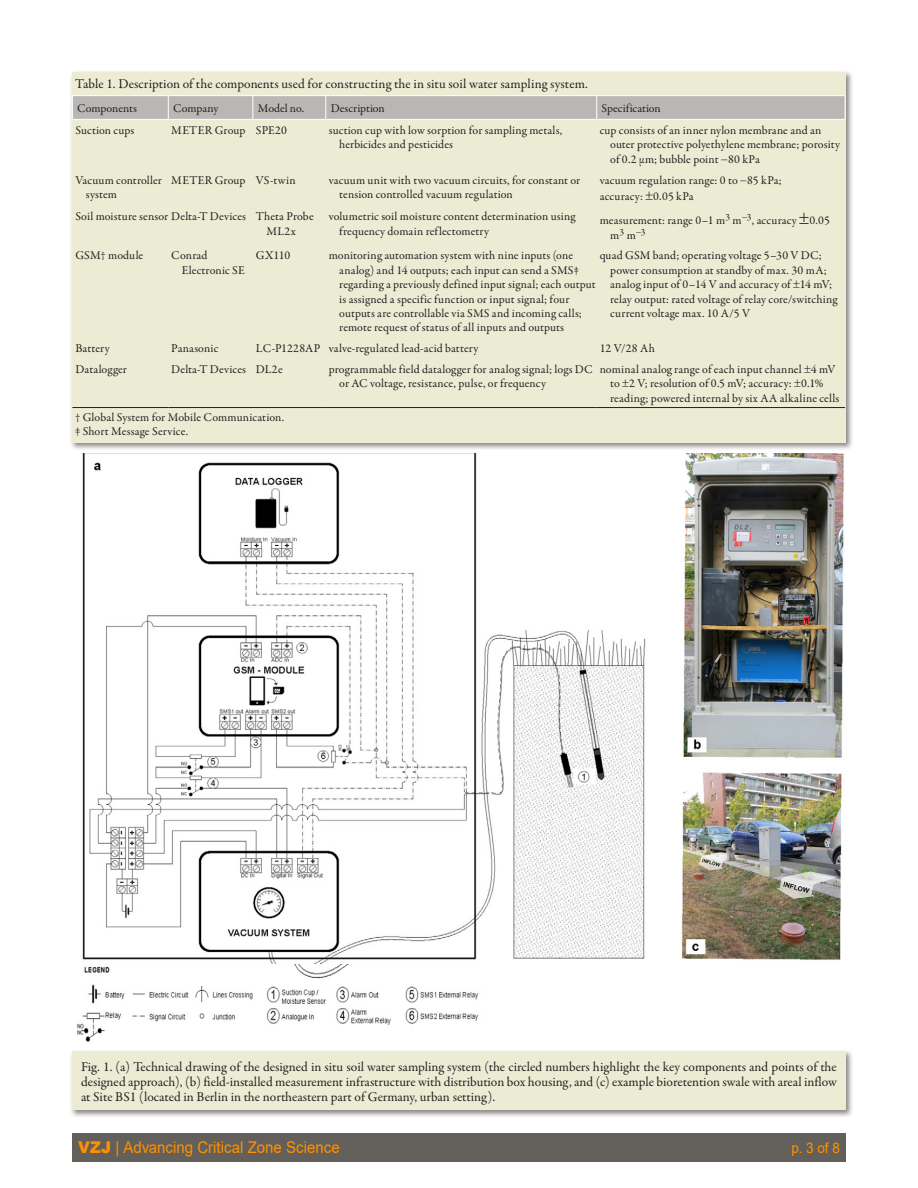
<style>
.page{position:relative;width:918px;height:1188px;background:#fff}
.page>*{position:absolute;margin:0;border:0;box-sizing:border-box;transform-origin:0 0}
.t1{font:16.2px "Arial";color:#ff9100;scale:.93 1}
.t2{font:14.55px "Arial";color:#ff9100;scale:.93 1}
.t3{font:13.5px/15px "Garamond Premr Pro";color:#231f20;text-align:justify}
.t4{font:12px/14.4px "Garamond Premr Pro";letter-spacing:.01em;color:#231f20}
.t5{font:12px "Garamond Premr Pro";letter-spacing:-.01em;color:#231f20}
.s1{font-weight:900}
</style>
<div class="page">
<div style="left:72px;top:1133px;width:774px;height:28px;background:#635f5b"></div>
<div style="left:70px;top:70px;width:784px;height:381px;background:#635f5b;opacity:.75"></div>
<div style="left:72px;top:72px;width:774px;height:371px;background:#ececd4"></div>
<hr style="left:72px;top:95px;width:96px;height:1px;background:#fff">
<hr style="left:168px;top:95px;width:85px;height:1px;background:#fff">
<hr style="left:253px;top:95px;width:73px;height:1px;background:#fff">
<hr style="left:326px;top:95px;width:271px;height:1px;background:#fff">
<hr style="left:597px;top:95px;width:248px;height:1px;background:#fff">
<svg style="left:72px;top:96px;width:774px;height:23px"></svg>
<hr style="left:72px;top:119px;width:96px;height:1px;background:#fff">
<hr style="left:168px;top:119px;width:85px;height:1px;background:#fff">
<hr style="left:253px;top:119px;width:73px;height:1px;background:#fff">
<hr style="left:326px;top:119px;width:271px;height:1px;background:#fff">
<hr style="left:597px;top:119px;width:248px;height:1px;background:#fff">
<hr style="left:72px;top:407px;width:96px;height:1px;background:#231f20">
<hr style="left:168px;top:407px;width:85px;height:1px;background:#231f20">
<hr style="left:253px;top:407px;width:73px;height:1px;background:#231f20">
<hr style="left:326px;top:407px;width:271px;height:1px;background:#231f20">
<hr style="left:597px;top:407px;width:248px;height:1px;background:#231f20">
<img style="left:77px;top:453px;width:767px;height:589px">
<div style="left:70px;top:1049px;width:784px;height:69px;background:#635f5b;opacity:.75"></div>
<div style="left:72px;top:1052px;width:774px;height:58px;background:#ececd4"></div>
<p class="t3" style="left:75px;top:76px;width:514px">Table 1. Description of the components used for constructing the in situ soil water sampling system.</p>
<p class="t5" style="left:77px;top:101px;width:61px">Components</p>
<p class="t4" style="left:173px;top:101px;width:47px">Company</p>
<p class="t4" style="left:258px;top:101px;width:48px">Model no.</p>
<p class="t4" style="left:331px;top:101px;width:56px">Description</p>
<p class="t4" style="left:602px;top:101px;width:61px">Specification</p>
<p class="t4" style="left:75px;top:123px;width:61px">Suction cups</p>
<p class="t4" style="left:171px;top:123px;width:117px">METER Group SPE20</p>
<p class="t4" style="left:339px;top:123px;width:225px;text-indent:-10px">suction cup with low sorption for sampling metals, herbicides and pesticides</p>
<p class="t4" style="left:610px;top:123px;width:231px;text-indent:-10px">cup consists of an inner nylon membrane and an outer protective polyethylene membrane; porosity of 0.2 µm; bubble point 80 kPa</p>
<p class="t4" style="left:86px;top:173px;width:78px;text-indent:-10px">Vacuum controller system</p>
<p class="t4" style="left:171px;top:173px;width:126px">METER Group VS-twin</p>
<p class="t4" style="left:339px;top:173px;width:243px;text-indent:-10px">vacuum unit with two vacuum circuits, for constant or tension controlled vacuum regulation</p>
<p class="t4" style="left:600px;top:172px;width:184px;line-height:16.2px">vacuum regulation range: 0 to 85 kPa; accuracy: 0.05 kPa</p>
<p class="t4" style="left:266px;top:210px;width:49px;text-indent:-191px">Soil moisture sensor Delta-T Devices Theta Probe<br>ML2x</p>
<p class="t4" style="left:339px;top:210px;width:238px;text-indent:-10px">volumetric soil moisture content determination using frequency domain reflectometry</p>
<p class="t4" style="left:610px;top:214px;width:221px;text-indent:-10px">measurement: range 0–1 m<sup>3</sup> m <sup>3</sup>, accuracy 0.05 m<sup>3</sup> m <sup>3</sup></p>
<p class="t4" style="left:75px;top:249px;width:69px">GSM† module</p>
<p class="t4" style="left:182px;top:249px;width:64px;text-indent:-10px">Conrad<br>Electronic SE</p>
<p class="t4" style="left:256px;top:249px;width:36px">GX110</p>
<p class="t4" style="left:339px;top:249px;width:258px;text-indent:-10px">monitoring automation system with nine inputs (one analog) and 14 outputs; each input can send a SMS‡ regarding a previously defined input signal; each output is assigned a specific function or input signal; four outputs are controllable via SMS and incoming calls; remote request of status of all inputs and outputs</p>
<p class="t4" style="left:610px;top:249px;width:229px;text-indent:-10px">quad GSM band; operating voltage 5–30 V DC; power consumption at standby of max. 30 mA; analog input of 0–14 V and accuracy of 14 mV; relay output: rated voltage of relay core/switching current voltage max. 10 A/5 V</p>
<p class="t4" style="left:75px;top:341px;width:36px">Battery</p>
<p class="t4" style="left:171px;top:341px;width:49px">Panasonic</p>
<p class="t4" style="left:256px;top:341px;width:224px">LC-P1228AP valve-regulated lead-acid battery</p>
<p class="t4" style="left:600px;top:341px;width:57px">12 V/28 Ah</p>
<p class="t4" style="left:75px;top:362px;width:53px">Datalogger</p>
<p class="t4" style="left:171px;top:362px;width:113px">Delta-T Devices DL2e</p>
<p class="t4" style="left:339px;top:362px;width:255px;text-indent:-10px">programmable field datalogger for analog signal; logs DC or AC voltage, resistance, pulse, or frequency</p>
<p class="t4" style="left:610px;top:362px;width:231px;text-indent:-10px">nominal analog range of each input channel 4 mV to 2 V; resolution of 0.5 mV; accuracy: 0.1% reading; powered internal by six AA alkaline cells</p>
<p class="t4" style="left:75px;top:411px;width:211px;line-height:13.5px">† Global System for Mobile Communication. ‡ Short Message Service.</p>
<p class="t3" style="left:81px;top:1059px;width:757px">Fig. 1. (a) Technical drawing of the designed in situ soil water sampling system (the circled numbers highlight the key components and points of the designed approach), (b) field-installed measurement infrastructure with distribution box housing, and (c) example bioretention swale with areal inflow at Site BS1 (located in Berlin in the northeastern part of Germany, urban setting).</p>
<h1 class="t1" style="left:78px;top:1136px;width:283px"><span class="s1">VZJ</span> | Advancing Critical Zone Science</h1>
<p class="t2" style="left:791px;top:1137px;width:54px">p. 3 of 8</p>
</div>
